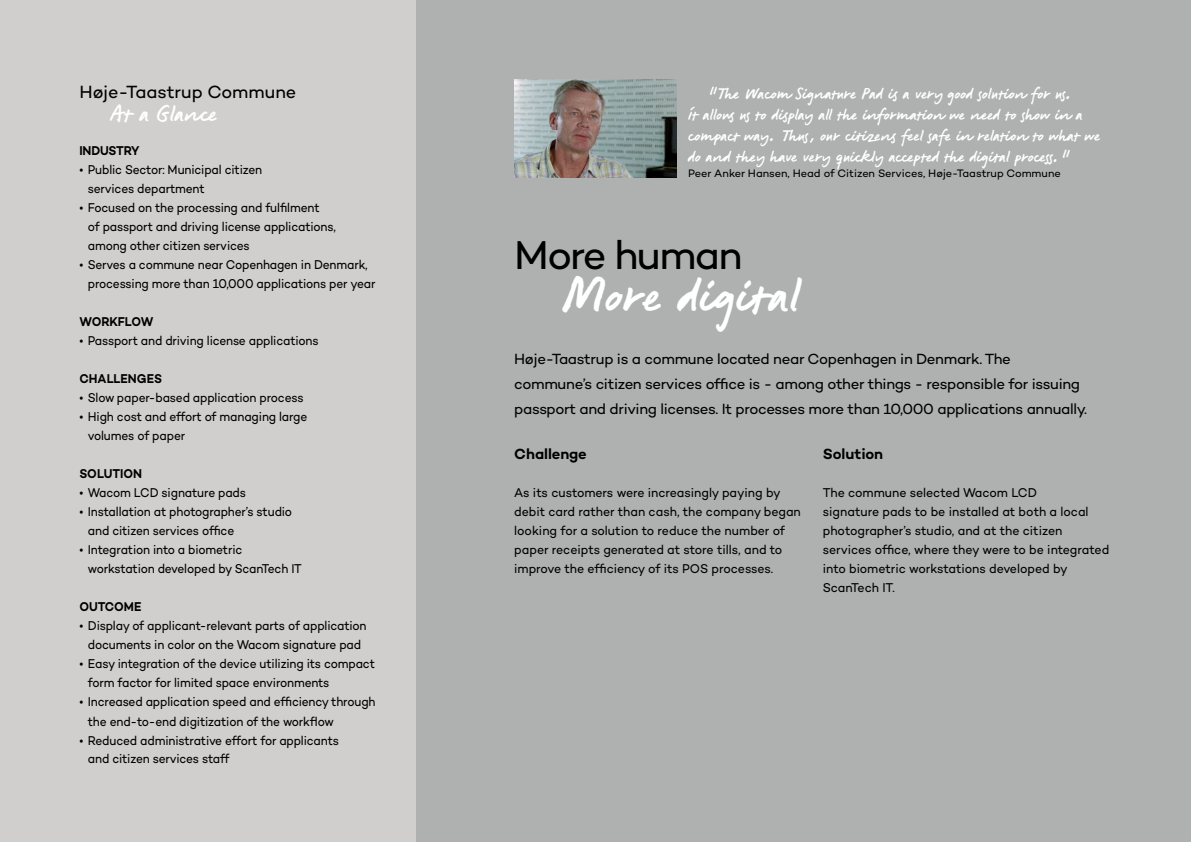
<style>
.page{position:relative;width:1191px;height:842px;background:#afb1b1}
.page>*{position:absolute;margin:0;border:0;box-sizing:border-box;transform-origin:0 0}
.t1{font:49.2px "Signature Wacom";color:#fff}
.t2{font:41px "Campton Wacom";letter-spacing:-.04em;color:#000}
.t3{font:23px "Signature Wacom";color:#fff}
.t4{font:18px "Campton Wacom";color:#000}
.t5{font:16px/21px "Signature Wacom";color:#fff}
.t6{font:15px/25px "Campton Wacom";letter-spacing:-.02em;color:#000}
.t7{font:600 15px "Campton Wacom";letter-spacing:-.005em;color:#000}
.t8{font:13px/19px "Campton Wacom";letter-spacing:-.01em;color:#000;scale:.92 1}
.t9{font:13px/19px "Campton Wacom";letter-spacing:-.01em;color:#000;scale:.95 1}
.t10{font:600 13px "Campton Wacom";letter-spacing:-.01em;color:#000;scale:.92 1}
.t11{font:11px "Campton Wacom";color:#000}
</style>
<div class="page">
<div style="left:0;top:0;width:416px;height:842px;background:#d0cfcd"></div>
<img style="left:514px;top:79px;width:163px;height:99px">
<h3 class="t4" style="left:79px;top:81px;width:218px">Høje-Taastrup Commune</h3>
<h3 class="t3" style="left:110px;top:99px;width:109px">At a Glance</h3>
<p class="t10" style="left:79px;top:143px;width:67px">INDUSTRY</p>
<p class="t8" style="left:88px;top:160px;width:191px;text-indent:-9px">• Public Sector: Municipal citizen services department</p>
<p class="t8" style="left:88px;top:198px;width:271px;text-indent:-9px">• Focused on the processing and fulfilment<br>of passport and driving license applications, among other citizen services</p>
<p class="t8" style="left:88px;top:255px;width:314px;text-indent:-9px">• Serves a commune near Copenhagen in Denmark, processing more than 10,000 applications per year</p>
<p class="t10" style="left:79px;top:314px;width:82px">WORKFLOW</p>
<p class="t8" style="left:79px;top:331px;width:261px">• Passport and driving license applications</p>
<p class="t10" style="left:79px;top:371px;width:91px">CHALLENGES</p>
<p class="t8" style="left:79px;top:388px;width:245px">• Slow paper-based application process</p>
<p class="t8" style="left:88px;top:407px;width:240px;text-indent:-9px">• High cost and effort of managing large volumes of paper</p>
<p class="t10" style="left:79px;top:466px;width:70px">SOLUTION</p>
<p class="t8" style="left:79px;top:483px;width:183px">• Wacom LCD signature pads</p>
<p class="t8" style="left:88px;top:502px;width:223px;text-indent:-9px">• Installation at photographer’s studio and citizen services office</p>
<p class="t8" style="left:88px;top:540px;width:234px;text-indent:-9px">• Integration into a biometric workstation developed by ScanTech IT</p>
<p class="t10" style="left:79px;top:599px;width:69px">OUTCOME</p>
<p class="t8" style="left:79px;top:616px;width:314px;text-align:center">• Display of applicant-relevant parts of application documents in color on the Wacom signature pad</p>
<p class="t8" style="left:88px;top:654px;width:313px;text-indent:-9px">• Easy integration of the device utilizing its compact form factor for limited space environments</p>
<p class="t8" style="left:88px;top:692px;width:314px;text-indent:-9px">• Increased application speed and efficiency through the end-to-end digitization of the workflow</p>
<p class="t8" style="left:88px;top:730px;width:274px;text-indent:-9px">• Reduced administrative effort for applicants and citizen services staff</p>
<p class="t5" style="left:688px;top:82px;width:413px;text-indent:20px">“The Wacom Signature Pad is a very good solution for us.<br>It allows us to display all the information we need to show in a compact way. Thus, our citizens feel safe in relation to what we do and they have very quickly accepted the digital process.”</p>
<p class="t11" style="left:688px;top:167px;width:374px">Peer Anker Hansen, Head of Citizen Services, Høje-Taastrup Commune</p>
<h2 class="t2" style="left:514px;top:230px;width:230px">More human</h2>
<h1 class="t1" style="left:562px;top:263px;width:239px">More digital</h1>
<p class="t6" style="left:514px;top:346px;width:574px">Høje-Taastrup is a commune located near Copenhagen in Denmark. The commune’s citizen services office is - among other things - responsible for issuing passport and driving licenses. It processes more than 10,000 applications annually.</p>
<p class="t7" style="left:514px;top:445px;width:74px">Challenge</p>
<p class="t9" style="left:514px;top:483px;width:303px">As its customers were increasingly paying by debit card rather than cash, the company began looking for a solution to reduce the number of paper receipts generated at store tills, and to improve the efficiency of its POS processes.</p>
<p class="t7" style="left:823px;top:445px;width:62px">Solution</p>
<p class="t9" style="left:823px;top:483px;width:303px">The commune selected Wacom LCD<br>signature pads to be installed at both a local photographer’s studio, and at the citizen services office, where they were to be integrated into biometric workstations developed by ScanTech IT.</p>
</div>
